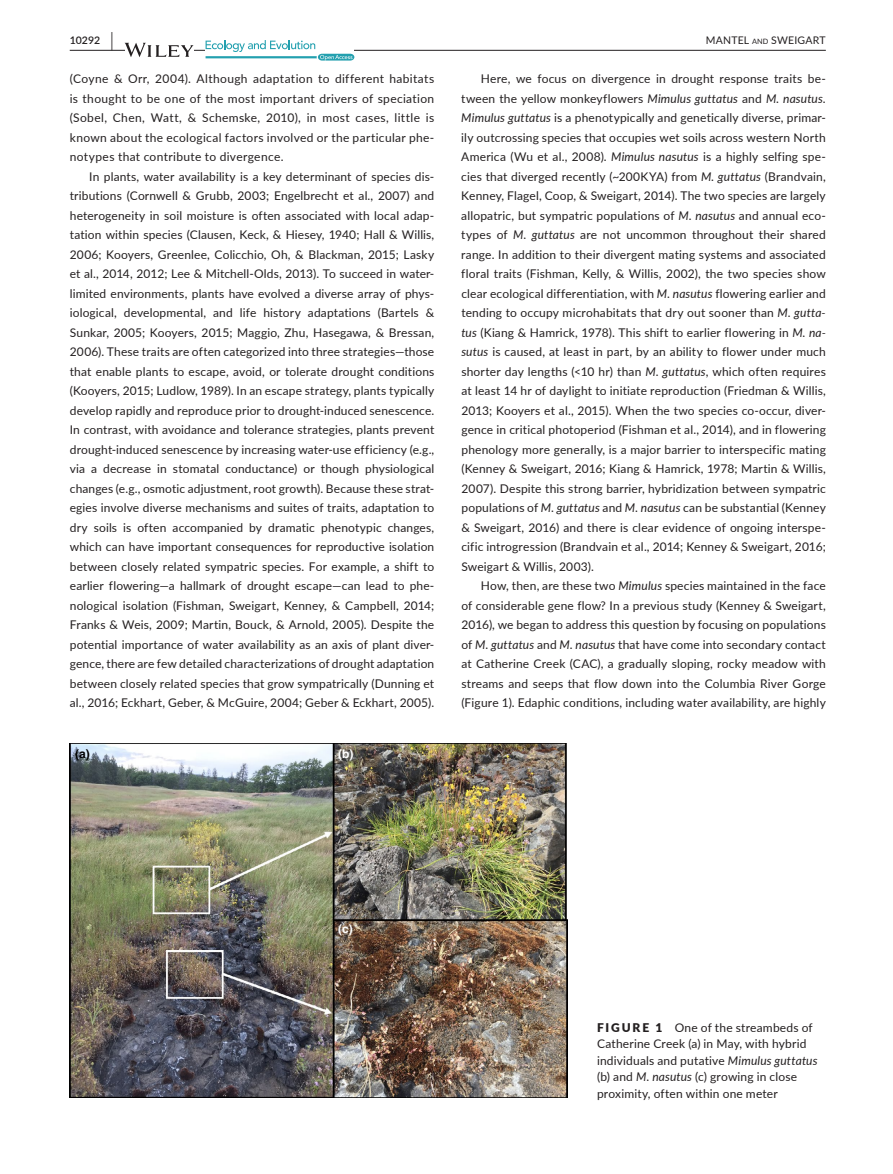
<style>
.page{position:relative;width:893px;height:1174px;background:#fff}
.page>*{position:absolute;margin:0;border:0;box-sizing:border-box;transform-origin:0 0}
.t1{font:12px/19.5px "Lato";letter-spacing:.015em;color:#231f20;text-align:justify}
.t2{font:700 12px "Helvetica";color:#fff}
.t3{font:700 12px "Helvetica";color:#000}
.t4{font:10.5px "Lato";letter-spacing:.02em;color:#231f20}
.t5{font:600 10.5px "Lato";color:#231f20}
.s1{font-size:19.5px}
.s2{font-size:7.35px}
.s3{font-style:italic}
.s4{font-weight:900}
</style>
<div class="page">
<hr style="left:70px;top:50px;width:756px;height:1px;background:#231f20">
<svg style="left:125px;top:43px;width:69px;height:14px"></svg>
<svg style="left:206px;top:40px;width:148px;height:21px"></svg>
<img style="left:70px;top:743px;width:497px;height:355px">
<p class="t5" style="left:70px;top:33px;width:45px">10292 <span class="s1">|</span></p>
<p class="t4" style="left:706px;top:33px;width:121px">MANTEL <span class="s2">an d</span> SWEIGART</p>
<p class="t1" style="left:70px;top:68px;width:366px">(Coyne &amp; Orr, 2004). Although adaptation to different habitats is thought to be one of the most important drivers of speciation (Sobel, Chen, Watt, &amp; Schemske, 2010), in most cases, little is known about the ecological factors involved or the particular phe&shy;notypes that contribute to divergence.</p>
<p class="t1" style="left:70px;top:166px;width:366px;text-indent:20px">In plants, water availability is a key determinant of species dis&shy;tributions (Cornwell &amp; Grubb, 2003; Engelbrecht et al., 2007) and heterogeneity in soil moisture is often associated with local adap&shy;tation within species (Clausen, Keck, &amp; Hiesey, 1940; Hall &amp; Willis, 2006; Kooyers, Greenlee, Colicchio, Oh, &amp; Blackman, 2015; Lasky et al., 2014, 2012; Lee &amp; Mitchell‐Olds, 2013). To succeed in water‐ limited environments, plants have evolved a diverse array of phys&shy;iological, developmental, and life history adaptations (Bartels &amp; Sunkar, 2005; Kooyers, 2015; Maggio, Zhu, Hasegawa, &amp; Bressan, 2006). These traits are often categorized into three strategies—those that enable plants to escape, avoid, or tolerate drought conditions (Kooyers, 2015; Ludlow, 1989). In an escape strategy, plants typically develop rapidly and reproduce prior to drought‐induced senescence.<br>In contrast, with avoidance and tolerance strategies, plants prevent drought‐induced senescence by increasing water‐use efficiency (e.g., via a decrease in stomatal conductance) or though physiological changes (e.g., osmotic adjustment, root growth). Because these strat&shy;egies involve diverse mechanisms and suites of traits, adaptation to dry soils is often accompanied by dramatic phenotypic changes, which can have important consequences for reproductive isolation between closely related sympatric species. For example, a shift to earlier flowering—a hallmark of drought escape—can lead to phe&shy;nological isolation (Fishman, Sweigart, Kenney, &amp; Campbell, 2014; Franks &amp; Weis, 2009; Martin, Bouck, &amp; Arnold, 2005). Despite the potential importance of water availability as an axis of plant diver&shy;gence, there are few detailed characterizations of drought adaptation between closely related species that grow sympatrically (Dunning et al., 2016; Eckhart, Geber, &amp; McGuire, 2004; Geber &amp; Eckhart, 2005).</p>
<p class="t1" style="left:461px;top:68px;width:366px;text-indent:20px">Here, we focus on divergence in drought response traits be&shy;tween the yellow monkeyflowers <span class="s3">Mimulus guttatus</span> and <span class="s3">M. nasutus</span>.<br><span class="s3">Mimulus guttatus</span> is a phenotypically and genetically diverse, primar&shy;ily outcrossing species that occupies wet soils across western North America (Wu et al., 2008). <span class="s3">Mimulus nasutus</span> is a highly selfing spe&shy;cies that diverged recently (~200KYA) from <span class="s3">M. guttatus</span> (Brandvain, Kenney, Flagel, Coop, &amp; Sweigart, 2014). The two species are largely allopatric, but sympatric populations of <span class="s3">M. nasutus</span> and annual eco&shy;types of <span class="s3">M. guttatus</span> are not uncommon throughout their shared range. In addition to their divergent mating systems and associated floral traits (Fishman, Kelly, &amp; Willis, 2002), the two species show clear ecological differentiation, with <span class="s3">M. nasutus</span> flowering earlier and tending to occupy microhabitats that dry out sooner than <span class="s3">M. gutta&shy;tus</span> (Kiang &amp; Hamrick, 1978). This shift to earlier flowering in <span class="s3">M. na&shy;sutus</span> is caused, at least in part, by an ability to flower under much shorter day lengths (&lt;10 hr) than <span class="s3">M. guttatus</span>, which often requires at least 14 hr of daylight to initiate reproduction (Friedman &amp; Willis, 2013; Kooyers et al., 2015). When the two species co‐occur, diver&shy;gence in critical photoperiod (Fishman et al., 2014), and in flowering phenology more generally, is a major barrier to interspecific mating (Kenney &amp; Sweigart, 2016; Kiang &amp; Hamrick, 1978; Martin &amp; Willis, 2007). Despite this strong barrier, hybridization between sympatric populations of <span class="s3">M. guttatus</span> and <span class="s3">M. nasutus</span> can be substantial (Kenney &amp; Sweigart, 2016) and there is clear evidence of ongoing interspe&shy;cific introgression (Brandvain et al., 2014; Kenney &amp; Sweigart, 2016; Sweigart &amp; Willis, 2003).</p>
<p class="t1" style="left:461px;top:575px;width:366px;text-indent:20px">How, then, are these two <span class="s3">Mimulus</span> species maintained in the face of considerable gene flow? In a previous study (Kenney &amp; Sweigart, 2016), we began to address this question by focusing on populations of <span class="s3">M. guttatus</span> and <span class="s3">M. nasutus</span> that have come into secondary contact at Catherine Creek (CAC), a gradually sloping, rocky meadow with streams and seeps that flow down into the Columbia River Gorge (Figure 1). Edaphic conditions, including water availability, are highly</p>
<p class="t3" style="left:75px;top:747px;width:16px">(a)</p>
<p class="t2" style="left:338px;top:747px;width:17px">(b)</p>
<p class="t2" style="left:338px;top:921px;width:16px">(c)</p>
<p class="t1" style="left:597px;top:1018px;width:222px;line-height:16.5px;text-align:left"><span class="s4">FIGURE 1</span> One of the streambeds of Catherine Creek (a) in May, with hybrid individuals and putative <span class="s3">Mimulus guttatus </span>(b) and <span class="s3">M. nasutus</span> (c) growing in close proximity, often within one meter</p>
</div>
